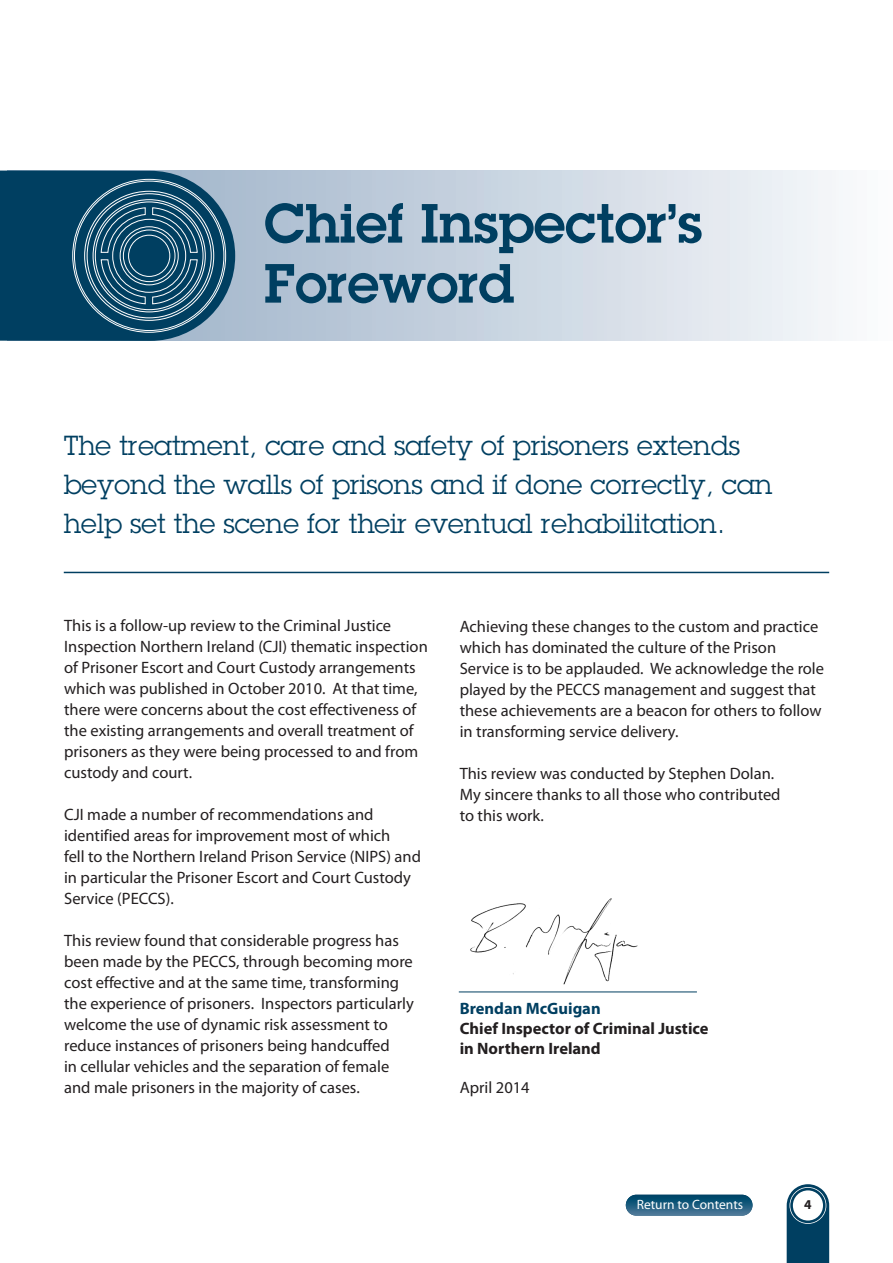
<style>
.page{position:relative;width:893px;height:1263px;background:#fff}
.page>*{position:absolute;margin:0;border:0;box-sizing:border-box;transform-origin:0 0}
.t1{font:600 54px/60px "Lubalin Graph";color:#003f61}
.t2{font:27px/39px "Lubalin Graph";color:#003f61}
.t3{font:16.5px/21px "Myriad Pro";color:#231f20}
.t4{font:700 16.5px/19.8px "Myriad Pro";color:#231f20}
.t5{font:700 16.5px "Myriad Pro";color:#003f61}
.t6{font:13.5px "Myriad Pro";color:#fff}
.t7{font:700 13.5px "Myriad Pro";color:#231f20}
</style>
<div class="page">
<svg style="left:787px;top:1184px;width:42px;height:79px;background:#195270"></svg>
<div style="left:789px;top:1187px;width:37px;height:37px;border:2px solid #fff;border-radius:50%"></div>
<div style="left:793px;top:1190px;width:30px;height:30px;background:#fff;border-radius:50%"></div>
<div style="left:626px;top:1195px;width:126px;height:20px;background:linear-gradient(to bottom,#004165,#487595);border-radius:10px"></div>
<img style="left:470px;top:898px;width:168px;height:87px">
<hr style="left:459px;top:992px;width:238px;height:1px;background:#003f61">
<svg style="left:235px;top:170px;width:601px;height:171px;background:#ced8e3"></svg>
<svg style="left:0;top:170px;width:235px;height:171px;background:#255a78"></svg>
<div style="left:112px;top:219px;width:74px;height:74px;border:1px solid #fff;border-radius:50%"></div>
<div style="left:120px;top:226px;width:58px;height:59px;border:1px solid #fff;border-radius:50%"></div>
<div style="left:123px;top:229px;width:52px;height:53px;border:1px solid #fff;border-radius:50%"></div>
<div style="left:128px;top:235px;width:42px;height:42px;border:1px solid #fff;border-radius:50%"></div>
<hr style="left:64px;top:572px;width:765px;height:1px;background:#003f61">
<h1 class="t1" style="left:264px;top:194px;width:440px">Chief Inspector’s<br>Foreword</h1>
<h2 class="t2" style="left:64px;top:426px;width:710px">The treatment, care and safety of prisoners extends beyond the walls of prisons and if done correctly, can help set the scene for their eventual rehabilitation.</h2>
<p class="t3" style="left:64px;top:617px;width:365px">This is a follow-up review to the Criminal Justice Inspection Northern Ireland (CJI) thematic inspection of Prisoner Escort and Court Custody arrangements which was published in October 2010. At that time, there were concerns about the cost effectiveness of the existing arrangements and overall treatment of prisoners as they were being processed to and from custody and court.</p>
<p class="t3" style="left:64px;top:806px;width:358px">CJI made a number of recommendations and identified areas for improvement most of which<br>fell to the Northern Ireland Prison Service (NIPS) and in particular the Prisoner Escort and Court Custody Service (PECCS).</p>
<p class="t3" style="left:64px;top:932px;width:351px">This review found that considerable progress has been made by the PECCS, through becoming more cost effective and at the same time, transforming the experience of prisoners. Inspectors particularly welcome the use of dynamic risk assessment to reduce instances of prisoners being handcuffed<br>in cellular vehicles and the separation of female and male prisoners in the majority of cases.</p>
<p class="t3" style="left:460px;top:618px;width:366px">Achieving these changes to the custom and practice which has dominated the culture of the Prison Service is to be applauded. We acknowledge the role played by the PECCS management and suggest that these achievements are a beacon for others to follow in transforming service delivery.</p>
<p class="t3" style="left:460px;top:765px;width:322px">This review was conducted by Stephen Dolan.<br>My sincere thanks to all those who contributed to this work.</p>
<p class="t5" style="left:460px;top:1002px;width:142px">Brendan McGuigan</p>
<p class="t4" style="left:460px;top:1020px;width:250px">Chief Inspector of Criminal Justice in Northern Ireland</p>
<p class="t3" style="left:460px;top:1078px;width:72px">April 2014</p>
<p class="t6" style="left:637px;top:1199px;width:108px">Return to Contents</p>
<p class="t7" style="left:804px;top:1200px;width:9px">4</p>
</div>
